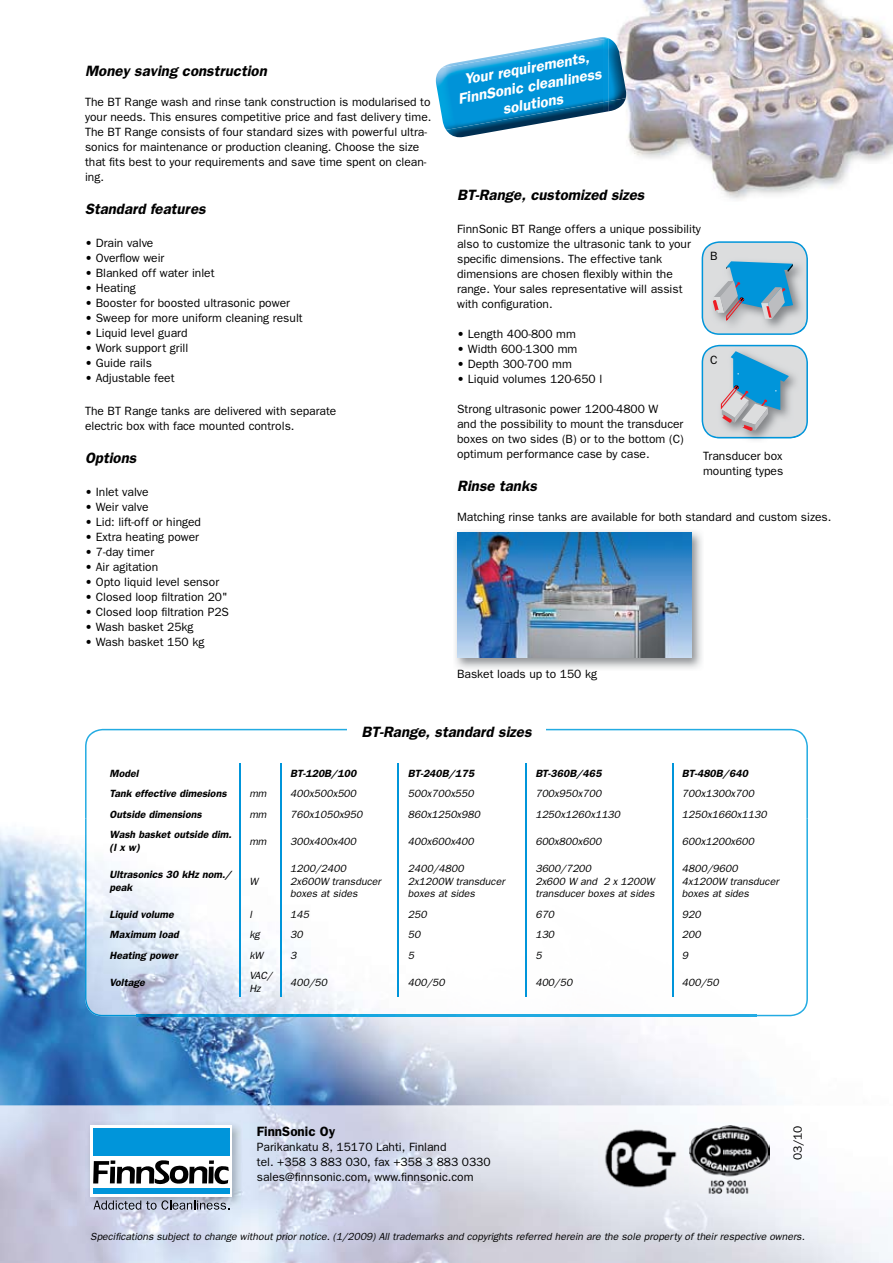
<style>
.page{position:relative;width:893px;height:1263px;background:#fff}
.page>*{position:absolute;margin:0;border:0;box-sizing:border-box;transform-origin:0 0}
.t1{font:italic 600 15px "Franklin Gothic";color:#000}
.t2{font:italic 600 15px/18px "Franklin Gothic";color:#fff;text-align:center}
.t3{font:600 13.5px "Franklin Gothic";color:#000}
.t4{font:12px/15px "Franklin Gothic";color:#000}
.t5{font:italic 10.5px/12.8px "Franklin Gothic";color:#000}
.t6{font:italic 600 10.5px/12.8px "Franklin Gothic";color:#000}
.t7{font:italic 10.35px "Franklin Gothic";color:#000}
</style>
<div class="page">
<img style="left:0;top:828px;width:893px;height:435px">
<img style="left:455px;top:531px;width:247px;height:138px">
<img style="left:457px;top:533px;width:234px;height:125px">
<img style="left:598px;top:1125px;width:85px;height:68px">
<img style="left:689px;top:1125px;width:80px;height:68px">
<img style="left:85px;top:1120px;width:158px;height:87px">
<div style="left:90px;top:1125px;width:142px;height:71px;background:#fff"></div>
<svg style="left:93px;top:1160px;width:136px;height:24px"></svg>
<div style="left:93px;top:1128px;width:136px;height:27px;background:#0095da"></div>
<div style="left:93px;top:1188px;width:137px;height:6px;background:#0095da"></div>
<svg style="left:94px;top:1200px;width:135px;height:10px"></svg>
<img style="left:137px;top:819px;width:619px;height:196px">
<svg style="left:85px;top:729px;width:723px;height:90px"></svg>
<img style="left:85px;top:819px;width:52px;height:197px">
<img style="left:756px;top:819px;width:52px;height:197px">
<img style="left:136px;top:1015px;width:621px;height:1px">
<div style="left:347px;top:720px;width:199px;height:24px;background:#fff"></div>
<hr style="left:240px;top:763px;width:1px;height:234px;background:#0095da">
<hr style="left:281px;top:763px;width:1px;height:234px;background:#0095da">
<hr style="left:398px;top:763px;width:1px;height:234px;background:#0095da">
<hr style="left:525px;top:763px;width:1px;height:234px;background:#0095da">
<hr style="left:673px;top:763px;width:1px;height:234px;background:#0095da">
<img style="left:609px;top:0;width:284px;height:199px">
<img style="left:446px;top:130px;width:56px;height:7px">
<svg style="left:603px;top:102px;width:6px;height:10px"></svg>
<img style="left:609px;top:102px;width:17px;height:9px">
<img style="left:436px;top:39px;width:167px;height:91px">
<img style="left:603px;top:38px;width:23px;height:64px">
<svg style="left:702px;top:241px;width:106px;height:94px;background:#9abed1"></svg>
<img style="left:717px;top:438px;width:76px;height:2px">
<svg style="left:702px;top:345px;width:106px;height:93px;background:#9fc1d3"></svg>
<p class="t1" style="left:85px;top:62px;width:183px">Money saving construction</p>
<p class="t4" style="left:85px;top:94px;width:348px">The BT Range wash and rinse tank construction is modularised to your needs. This ensures competitive price and fast delivery time.<br>The BT Range consists of four standard sizes with powerful ultra&shy;sonics for maintenance or production cleaning. Choose the size that fits best to your requirements and save time spent on clean&shy;ing.</p>
<p class="t1" style="left:85px;top:200px;width:122px">Standard features</p>
<p class="t4" style="left:85px;top:235px;width:70px">• Drain valve</p>
<p class="t4" style="left:85px;top:250px;width:81px">• Overflow weir</p>
<p class="t4" style="left:85px;top:265px;width:131px">• Blanked off water inlet</p>
<p class="t4" style="left:85px;top:280px;width:52px">• Heating</p>
<p class="t4" style="left:85px;top:295px;width:206px">• Booster for boosted ultrasonic power</p>
<p class="t4" style="left:85px;top:310px;width:219px">• Sweep for more uniform cleaning result</p>
<p class="t4" style="left:85px;top:325px;width:104px">• Liquid level guard</p>
<p class="t4" style="left:85px;top:340px;width:105px">• Work support grill</p>
<p class="t4" style="left:85px;top:355px;width:68px">• Guide rails</p>
<p class="t4" style="left:85px;top:370px;width:91px">• Adjustable feet</p>
<p class="t4" style="left:85px;top:403px;width:253px">The BT Range tanks are delivered with separate electric box with face mounted controls.</p>
<p class="t1" style="left:85px;top:449px;width:53px">Options</p>
<p class="t4" style="left:85px;top:484px;width:65px">• Inlet valve</p>
<p class="t4" style="left:85px;top:499px;width:65px">• Weir valve</p>
<p class="t4" style="left:85px;top:514px;width:118px">• Lid: lift-off or hinged</p>
<p class="t4" style="left:85px;top:529px;width:116px">• Extra heating power</p>
<p class="t4" style="left:85px;top:544px;width:71px">• 7-day timer</p>
<p class="t4" style="left:85px;top:559px;width:75px">• Air agitation</p>
<p class="t4" style="left:85px;top:574px;width:136px">• Opto liquid level sensor</p>
<p class="t4" style="left:85px;top:589px;width:144px">• Closed loop filtration 20"</p>
<p class="t4" style="left:85px;top:604px;width:145px">• Closed loop filtration P2S</p>
<p class="t4" style="left:85px;top:619px;width:110px">• Wash basket 25kg</p>
<p class="t4" style="left:85px;top:634px;width:121px">• Wash basket 150 kg</p>
<p class="t2" style="left:454px;top:72px;width:147px;rotate:-10deg">Your requirements,<br>FinnSonic cleanliness solutions</p>
<p class="t1" style="left:457px;top:186px;width:189px">BT-Range, customized sizes</p>
<p class="t4" style="left:457px;top:221px;width:245px">FinnSonic BT Range offers a unique possibility also to customize the ultrasonic tank to your specific dimensions. The effective tank dimensions are chosen flexibly within the range. Your sales representative will assist with configuration.</p>
<p class="t4" style="left:457px;top:326px;width:120px">• Length 400-800 mm</p>
<p class="t4" style="left:457px;top:341px;width:122px">• Width 600-1300 mm</p>
<p class="t4" style="left:457px;top:356px;width:116px">• Depth 300-700 mm</p>
<p class="t4" style="left:457px;top:371px;width:147px">• Liquid volumes 120-650 l</p>
<p class="t4" style="left:457px;top:401px;width:228px">Strong ultrasonic power 1200-4800 W<br>and the possibility to mount the transducer boxes on two sides (B) or to the bottom (C) optimum performance case by case.</p>
<p class="t1" style="left:457px;top:477px;width:81px">Rinse tanks</p>
<p class="t4" style="left:457px;top:509px;width:376px">Matching rinse tanks are available for both standard and custom sizes.</p>
<p class="t4" style="left:710px;top:248px;width:9px">B</p>
<p class="t4" style="left:710px;top:352px;width:9px">C</p>
<p class="t4" style="left:703px;top:448px;width:82px">Transducer box mounting types</p>
<p class="t4" style="left:457px;top:666px;width:141px">Basket loads up to 150 kg</p>
<p class="t1" style="left:361px;top:723px;width:172px">BT-Range, standard sizes</p>
<p class="t6" style="left:110px;top:767px;width:30px">Model</p>
<p class="t6" style="left:290px;top:767px;width:68px">BT-120B/100</p>
<p class="t6" style="left:408px;top:767px;width:68px">BT-240B/175</p>
<p class="t6" style="left:535px;top:767px;width:68px">BT-360B/465</p>
<p class="t6" style="left:682px;top:767px;width:68px">BT-480B/640</p>
<p class="t6" style="left:110px;top:787px;width:118px">Tank effective dimesions</p>
<p class="t5" style="left:249px;top:787px;width:19px">mm</p>
<p class="t5" style="left:290px;top:787px;width:67px">400x500x500</p>
<p class="t5" style="left:408px;top:787px;width:67px">500x700x550</p>
<p class="t5" style="left:535px;top:787px;width:67px">700x950x700</p>
<p class="t5" style="left:682px;top:787px;width:74px">700x1300x700</p>
<p class="t6" style="left:110px;top:808px;width:93px">Outside dimensions</p>
<p class="t5" style="left:249px;top:808px;width:19px">mm</p>
<p class="t5" style="left:290px;top:808px;width:74px">760x1050x950</p>
<p class="t5" style="left:408px;top:808px;width:74px">860x1250x980</p>
<p class="t5" style="left:535px;top:808px;width:86px">1250x1260x1130</p>
<p class="t5" style="left:682px;top:808px;width:86px">1250x1660x1130</p>
<p class="t6" style="left:110px;top:828px;width:124px">Wash basket outside dim. (l x w)</p>
<p class="t5" style="left:249px;top:835px;width:19px">mm</p>
<p class="t5" style="left:290px;top:835px;width:67px">300x400x400</p>
<p class="t5" style="left:408px;top:835px;width:67px">400x600x400</p>
<p class="t5" style="left:535px;top:835px;width:67px">600x800x600</p>
<p class="t5" style="left:682px;top:835px;width:74px">600x1200x600</p>
<p class="t6" style="left:110px;top:868px;width:123px">Ultrasonics 30 kHz nom./ peak</p>
<p class="t5" style="left:249px;top:874px;width:10px">W</p>
<p class="t5" style="left:290px;top:862px;width:92px">1200/2400<br>2x600W transducer boxes at sides</p>
<p class="t5" style="left:408px;top:862px;width:98px">2400/4800<br>2x1200W transducer boxes at sides</p>
<p class="t5" style="left:535px;top:862px;width:121px">3600/7200<br>2x600 W and 2 x 1200W transducer boxes at sides</p>
<p class="t5" style="left:682px;top:862px;width:98px">4800/9600<br>4x1200W transducer boxes at sides</p>
<p class="t6" style="left:110px;top:907px;width:66px">Liquid volume</p>
<p class="t5" style="left:249px;top:908px;width:4px">l</p>
<p class="t5" style="left:290px;top:908px;width:20px">145</p>
<p class="t5" style="left:408px;top:908px;width:20px">250</p>
<p class="t5" style="left:535px;top:908px;width:20px">670</p>
<p class="t5" style="left:682px;top:908px;width:20px">920</p>
<p class="t6" style="left:110px;top:928px;width:71px">Maximum load</p>
<p class="t5" style="left:249px;top:928px;width:12px">kg</p>
<p class="t5" style="left:290px;top:928px;width:14px">30</p>
<p class="t5" style="left:408px;top:928px;width:14px">50</p>
<p class="t5" style="left:535px;top:928px;width:20px">130</p>
<p class="t5" style="left:682px;top:928px;width:20px">200</p>
<p class="t6" style="left:110px;top:948px;width:70px">Heating power</p>
<p class="t5" style="left:249px;top:949px;width:15px">kW</p>
<p class="t5" style="left:290px;top:949px;width:8px">3</p>
<p class="t5" style="left:408px;top:949px;width:8px">5</p>
<p class="t5" style="left:535px;top:949px;width:8px">5</p>
<p class="t5" style="left:682px;top:949px;width:8px">9</p>
<p class="t6" style="left:110px;top:975px;width:37px">Voltage</p>
<p class="t5" style="left:249px;top:969px;width:25px">VAC/<br>Hz</p>
<p class="t5" style="left:290px;top:975px;width:38px">400/50</p>
<p class="t5" style="left:408px;top:975px;width:38px">400/50</p>
<p class="t5" style="left:535px;top:975px;width:38px">400/50</p>
<p class="t5" style="left:682px;top:975px;width:38px">400/50</p>
<p class="t3" style="left:257px;top:1123px;width:80px">FinnSonic Oy</p>
<p class="t4" style="left:257px;top:1139px;width:235px">Parikankatu 8, 15170 Lahti, Finland<br>tel. +358 3 883 030, fax +358 3 883 0330 sales@finnsonic.com, www.finnsonic.com</p>
<p class="t4" style="left:790px;top:1160px;width:37px;rotate:-90deg">03/10</p>
<p class="t7" style="left:90px;top:1230px;width:716px">Specifications subject to change without prior notice. (1/2009) All trademarks and copyrights referred herein are the sole property of their respective owners.</p>
</div>
